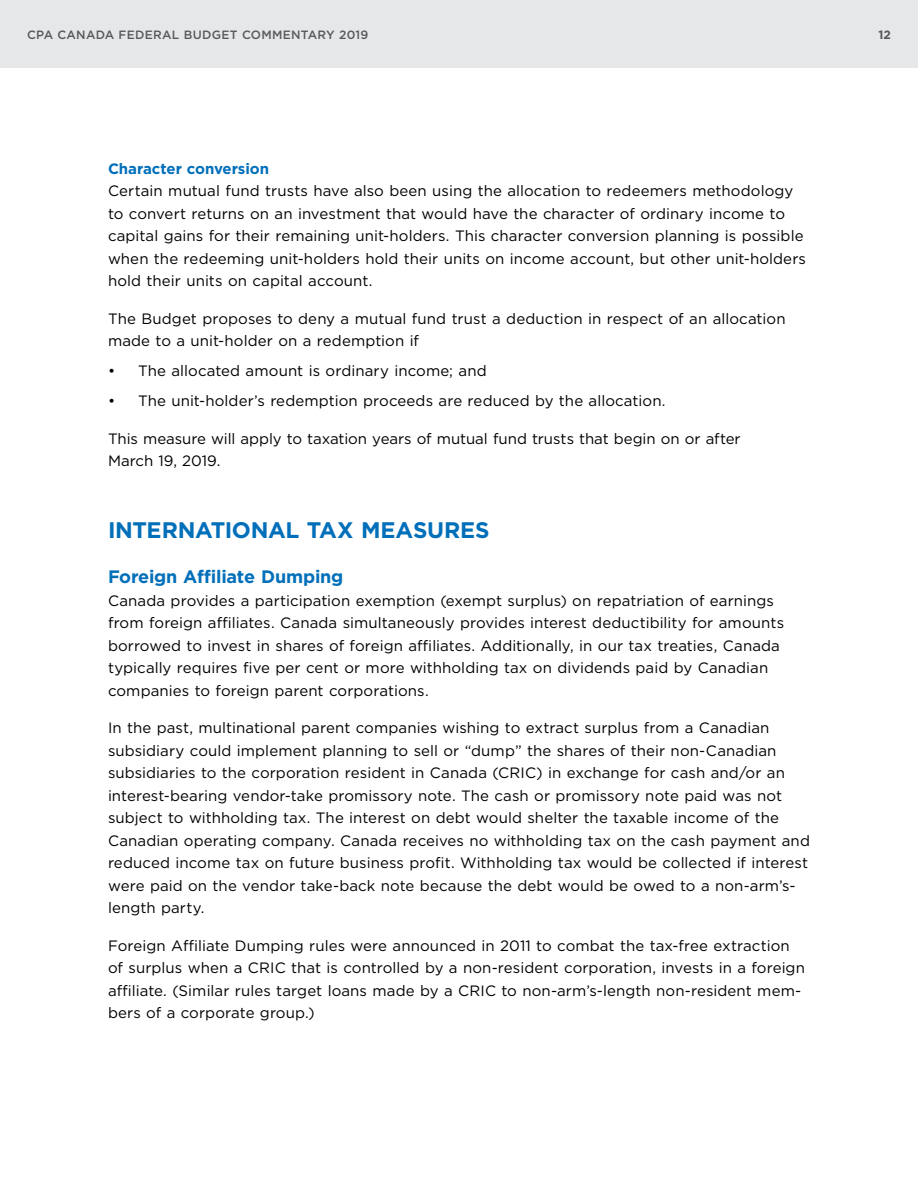
<style>
.page{position:relative;width:918px;height:1188px;background:#fff}
.page>*{position:absolute;margin:0;border:0;box-sizing:border-box;transform-origin:0 0}
.CPA_head1{font:700 22.5px "Gotham";letter-spacing:-.01em;color:#006fba}
.CPA_head2{font:700 18px "Gotham";letter-spacing:-.015em;color:#006fba}
.CPA__body{font:15px/22.5px "Gotham";letter-spacing:.005em;color:#000}
.CPA__para1{font:15px/22.5px "Gotham";letter-spacing:.005em;color:#000}
.CPA_head3{font:700 15px "Gotham";letter-spacing:-.005em;color:#006fba}
.t1{font:500 12px "Gotham";letter-spacing:.02em;color:#58595b}
.t2{font:700 12px "Gotham";color:#58595b}
</style>
<div class="page">
<div style="left:0;top:0;width:918px;height:68px;background:#e6e7e8"></div>
<p class="t1" style="left:27px;top:26px;width:343px">CPA CANADA FEDERAL BUDGET COMMENTARY 2019</p>
<p class="t2" style="left:878px;top:26px;width:14px">12</p>
<h3 class="CPA_head3" style="left:108px;top:159px;width:163px">Character conversion</h3>
<p class="CPA__para1" style="left:108px;top:180px;width:700px">Certain mutual fund trusts have also been using the allocation to redeemers methodology to convert returns on an investment that would have the character of ordinary income to capital gains for their remaining unit-holders. This character conversion planning is possible when the redeeming unit-holders hold their units on income account, but other unit-holders hold their units on capital account.</p>
<p class="CPA__body" style="left:108px;top:307px;width:679px">The Budget proposes to deny a mutual fund trust a deduction in respect of an allocation made to a unit-holder on a redemption if</p>
<p class="CPA__body" style="left:108px;top:360px;width:380px">• The allocated amount is ordinary income; and</p>
<p class="CPA__body" style="left:108px;top:390px;width:559px">• The unit-holder’s redemption proceeds are reduced by the allocation.</p>
<p class="CPA__body" style="left:108px;top:427px;width:634px">This measure will apply to taxation years of mutual fund trusts that begin on or after<br>March 19, 2019.</p>
<h1 class="CPA_head1" style="left:108px;top:516px;width:383px">INTERNATIONAL TAX MEASURES</h1>
<h2 class="CPA_head2" style="left:108px;top:565px;width:237px">Foreign Affiliate Dumping</h2>
<p class="CPA__para1" style="left:108px;top:589px;width:678px">Canada provides a participation exemption (exempt surplus) on repatriation of earnings from foreign affiliates. Canada simultaneously provides interest deductibility for amounts borrowed to invest in shares of foreign affiliates. Additionally, in our tax treaties, Canada typically requires five per cent or more withholding tax on dividends paid by Canadian companies to foreign parent corporations.</p>
<p class="CPA__body" style="left:108px;top:717px;width:704px">In the past, multinational parent companies wishing to extract surplus from a Canadian subsidiary could implement planning to sell or “dump” the shares of their non-Canadian subsidiaries to the corporation resident in Canada (CRIC) in exchange for cash and/or an interest-bearing vendor-take promissory note. The cash or promissory note paid was not subject to withholding tax. The interest on debt would shelter the taxable income of the Canadian operating company. Canada receives no withholding tax on the cash payment and reduced income tax on future business profit. Withholding tax would be collected if interest were paid on the vendor take-back note because the debt would be owed to a non-arm’s&shy;length party.</p>
<p class="CPA__body" style="left:108px;top:934px;width:698px">Foreign Affiliate Dumping rules were announced in 2011 to combat the tax-free extraction of surplus when a CRIC that is controlled by a non-resident corporation, invests in a foreign affiliate. (Similar rules target loans made by a CRIC to non-arm’s-length non-resident mem&shy;bers of a corporate group.)</p>
</div>
